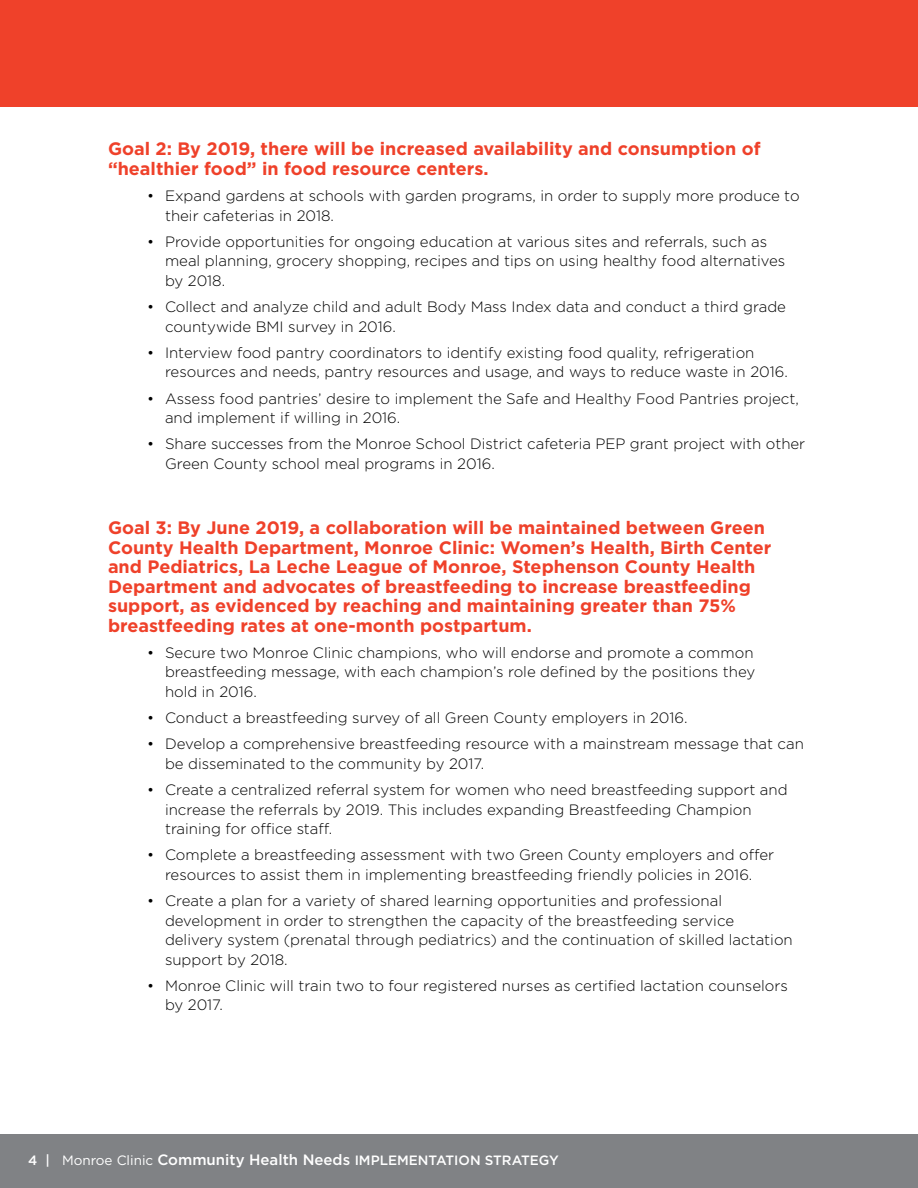
<style>
.page{position:relative;width:918px;height:1188px;background:#fff}
.page>*{position:absolute;margin:0;border:0;box-sizing:border-box;transform-origin:0 0}
.t1{font:700 18px/19.5px "Gotham";color:#ef412a}
.t2{font:300 15px/19.5px "Gotham";color:#000}
.t3{font:500 13.5px "Gotham";color:#fff}
.s1{font-weight:400}
.s2{font-size:15px}
</style>
<div class="page">
<div style="left:0;top:1134px;width:918px;height:54px;background:#808285"></div>
<div style="left:0;top:0;width:918px;height:107px;background:#ef412a"></div>
<p class="t1" style="left:108px;top:139px;width:654px">Goal 2: By 2019, there will be increased availability and consumption of “healthier food” in food resource centers.</p>
<p class="t2" style="left:165px;top:186px;width:636px;text-indent:-18px">• Expand gardens at schools with garden programs, in order to supply more produce to their cafeterias in 2018.</p>
<p class="t2" style="left:165px;top:231px;width:622px;text-indent:-18px">• Provide opportunities for ongoing education at various sites and referrals, such as meal planning, grocery shopping, recipes and tips on using healthy food alternatives by 2018.</p>
<p class="t2" style="left:165px;top:297px;width:623px;text-indent:-18px">• Collect and analyze child and adult Body Mass Index data and conduct a third grade countywide BMI survey in 2016.</p>
<p class="t2" style="left:165px;top:342px;width:624px;text-indent:-18px">• Interview food pantry coordinators to identify existing food quality, refrigeration resources and needs, pantry resources and usage, and ways to reduce waste in 2016.</p>
<p class="t2" style="left:165px;top:388px;width:636px;text-indent:-18px">• Assess food pantries’ desire to implement the Safe and Healthy Food Pantries project, and implement if willing in 2016.</p>
<p class="t2" style="left:165px;top:434px;width:642px;text-indent:-18px">• Share successes from the Monroe School District cafeteria PEP grant project with other<br>Green County school meal programs in 2016.</p>
<p class="t1" style="left:108px;top:518px;width:665px">Goal 3: By June 2019, a collaboration will be maintained between Green County Health Department, Monroe Clinic: Women’s Health, Birth Center and Pediatrics, La Leche League of Monroe, Stephenson County Health Department and advocates of breastfeeding to increase breastfeeding support, as evidenced by reaching and maintaining greater than 75% breastfeeding rates at one-month postpartum.</p>
<p class="t2" style="left:165px;top:642px;width:592px;text-align:justify;text-indent:-18px">• Secure two Monroe Clinic champions, who will endorse and promote a common breastfeeding message, with each champion’s role defined by the positions they hold in 2016.</p>
<p class="t2" style="left:147px;top:708px;width:542px">• Conduct a breastfeeding survey of all Green County employers in 2016.</p>
<p class="t2" style="left:165px;top:734px;width:640px;text-indent:-18px">• Develop a comprehensive breastfeeding resource with a mainstream message that can be disseminated to the community by 2017.</p>
<p class="t2" style="left:165px;top:780px;width:624px;text-indent:-18px">• Create a centralized referral system for women who need breastfeeding support and increase the referrals by 2019. This includes expanding Breastfeeding Champion training for office staff.</p>
<p class="t2" style="left:147px;top:845px;width:629px;text-align:center">• Complete a breastfeeding assessment with two Green County employers and offer resources to assist them in implementing breastfeeding friendly policies in 2016.</p>
<p class="t2" style="left:165px;top:891px;width:629px;text-indent:-18px">• Create a plan for a variety of shared learning opportunities and professional development in order to strengthen the capacity of the breastfeeding service delivery system (prenatal through pediatrics) and the continuation of skilled lactation support by 2018.</p>
<p class="t2" style="left:165px;top:975px;width:624px;text-indent:-18px">• Monroe Clinic will train two to four registered nurses as certified lactation counselors by 2017.</p>
<p class="t3" style="left:28px;top:1151px;width:532px">4 | <span class="s1">Monroe Clinic</span> <span class="s2">Community Health Needs</span> IMPLEMENTATION STRATEGY</p>
</div>
